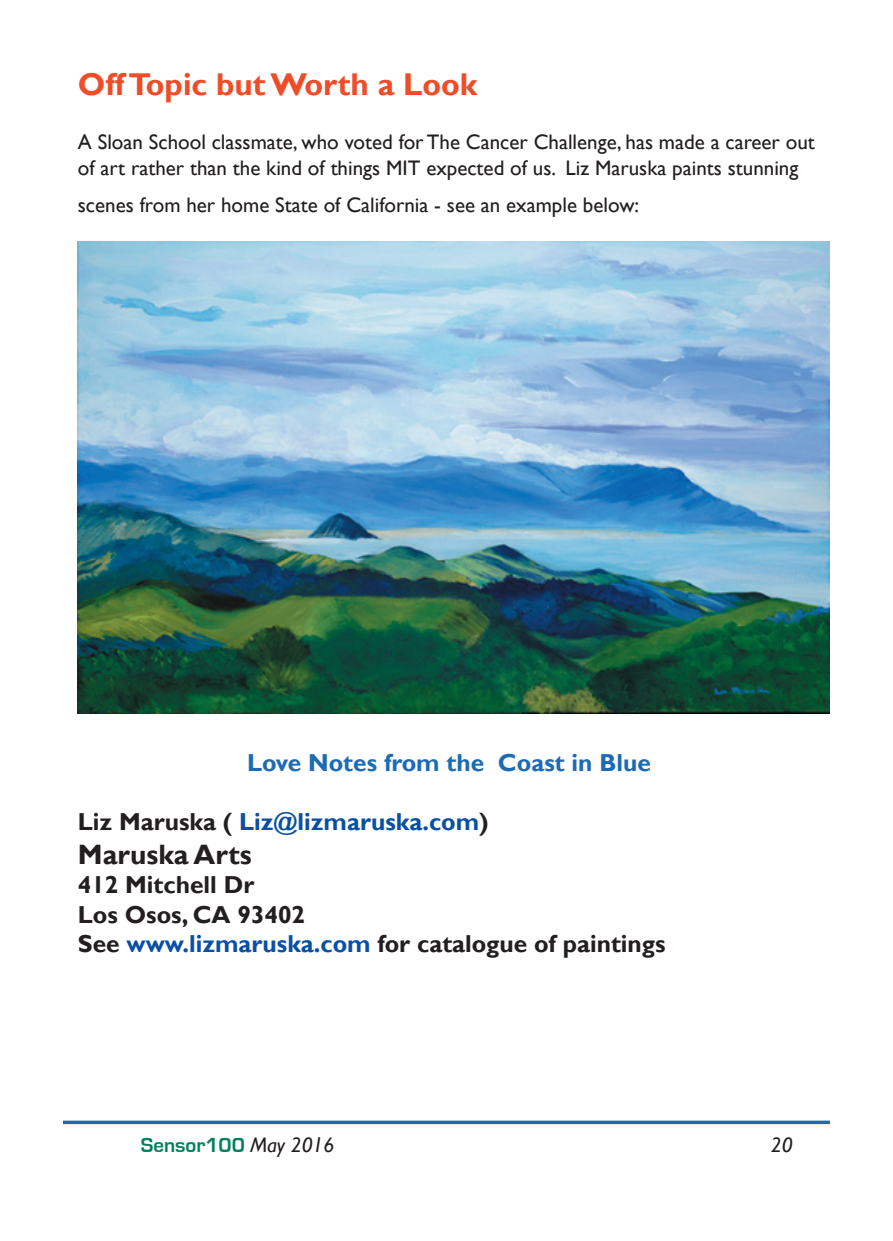
<style>
.page{position:relative;width:893px;height:1241px;background:#fff}
.page>*{position:absolute;margin:0;border:0;box-sizing:border-box;transform-origin:0 0}
.t1{font:700 31.5px "Gill Sans";color:#f04c27}
.t2{font:700 28px "Gill Sans";color:#231f20}
.t3{font:700 24.5px/29.4px "Gill Sans";color:#231f20}
.t4{font:700 24.5px "Gill Sans";color:#094fa3}
.t5{font:700 24.5px "Gill Sans";color:#1c6bb5}
.t6{font:21px/25.2px "Gill Sans";color:#231f20}
.t7{font:700 21px "Eurostile";color:#00805f}
.t8{font:italic 21px "Gill Sans";color:#231f20}
.s1{color:#231f20}
.s2{color:#094fa3}
.s3{font-family:"Gill Sans";font-weight:400;font-style:italic;color:#231f20}
</style>
<div class="page">
<hr style="left:63px;top:1120px;width:767px;height:3px;background:#1c6bb5">
<img style="left:77px;top:241px;width:753px;height:472px">
<h1 class="t1" style="left:78px;top:65px;width:401px">Off Topic but Worth a Look</h1>
<p class="t6" style="left:78px;top:130px;width:738px">A Sloan School classmate, who voted for The Cancer Challenge, has made a career out of art rather than the kind of things MIT expected of us. Liz Maruska paints stunning</p>
<p class="t6" style="left:78px;top:193px;width:563px">scenes from her home State of California - see an example below:</p>
<p class="t5" style="left:247px;top:748px;width:405px">Love Notes from the Coast in Blue</p>
<p class="t4" style="left:78px;top:807px;width:412px"><span class="s1">Liz Maruska (</span> Liz@lizmaruska.com<span class="s1">)</span></p>
<h2 class="t2" style="left:78px;top:837px;width:176px">Maruska Arts</h2>
<p class="t3" style="left:78px;top:870px;width:589px">412 Mitchell Dr<br>Los Osos, CA 93402<br>See <span class="s2">www.lizmaruska.com</span> for catalogue of paintings</p>
<p class="t7" style="left:141px;top:1132px;width:195px">Sensor100 <span class="s3">May 2016</span></p>
<p class="t8" style="left:771px;top:1131px;width:23px">20</p>
</div>
